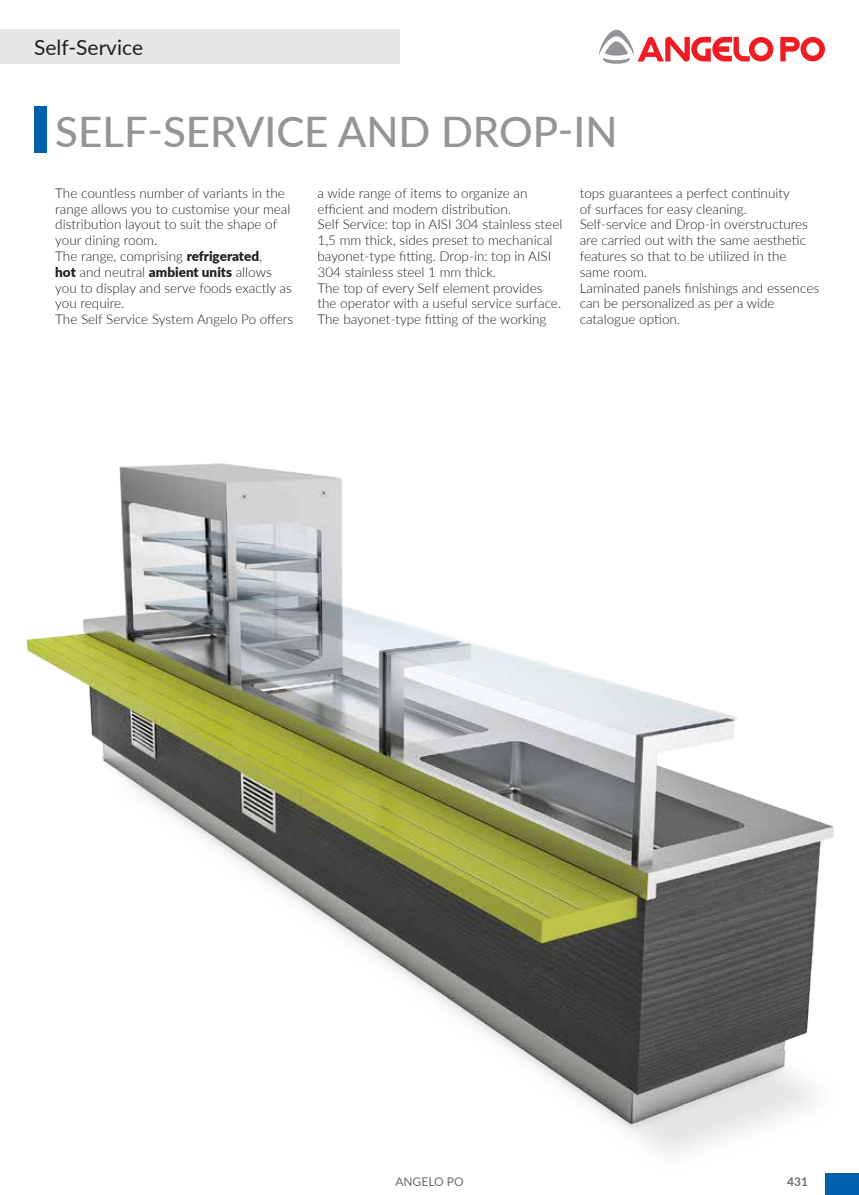
<style>
.page{position:relative;width:859px;height:1195px;background:#fff}
.page>*{position:absolute;margin:0;border:0;box-sizing:border-box;transform-origin:0 0}
.t1{font:500 42px "Lato";color:#939598}
.t2{font:21px "Lato";color:#231f20}
.t3{font:300 13.5px/15.8px "Lato";color:#231f20}
.t4{font:12px "Lato";color:#6c6d70}
.t5{font:700 12px "Lato";color:#6c6d70}
.s1{font-weight:900}
</style>
<div class="page">
<svg style="left:780px;top:37px;width:45px;height:24px"></svg>
<svg style="left:599px;top:29px;width:174px;height:35px"></svg>
<div style="left:0;top:30px;width:400px;height:34px;background:#e6e7e9"></div>
<div style="left:34px;top:106px;width:13px;height:47px;background:#0160ae"></div>
<img style="left:26px;top:463px;width:833px;height:732px">
<h2 class="t2" style="left:34px;top:32px;width:111px">Self-Service</h2>
<h1 class="t1" style="left:55px;top:101px;width:564px">SELF-SERVICE AND DROP-IN</h1>
<p class="t3" style="left:55px;top:185px;width:239px">The countless number of variants in the range allows you to customise your meal distribution layout to suit the shape of your dining room.<br>The range, comprising <span class="s1">refrigerated</span>,<br><span class="s1">hot</span> and neutral <span class="s1">ambient units</span> allows you to display and serve foods exactly as you require.<br>The Self Service System Angelo Po offers</p>
<p class="t3" style="left:317px;top:185px;width:246px">a wide range of items to organize an efficient and modern distribution.<br>Self Service: top in AISI 304 stainless steel 1,5 mm thick, sides preset to mechanical bayonet-type fitting. Drop-in: top in AISI 304 stainless steel 1 mm thick.<br>The top of every Self element provides the operator with a useful service surface.<br>The bayonet-type fitting of the working</p>
<p class="t3" style="left:580px;top:185px;width:241px">tops guarantees a perfect continuity<br>of surfaces for easy cleaning.<br>Self-service and Drop-in overstructures are carried out with the same aesthetic features so that to be utilized in the same room.<br>Laminated panels finishings and essences can be personalized as per a wide catalogue option.</p>
<p class="t4" style="left:395px;top:1173px;width:70px">ANGELO PO</p>
<p class="t5" style="left:787px;top:1173px;width:22px">431</p>
</div>
